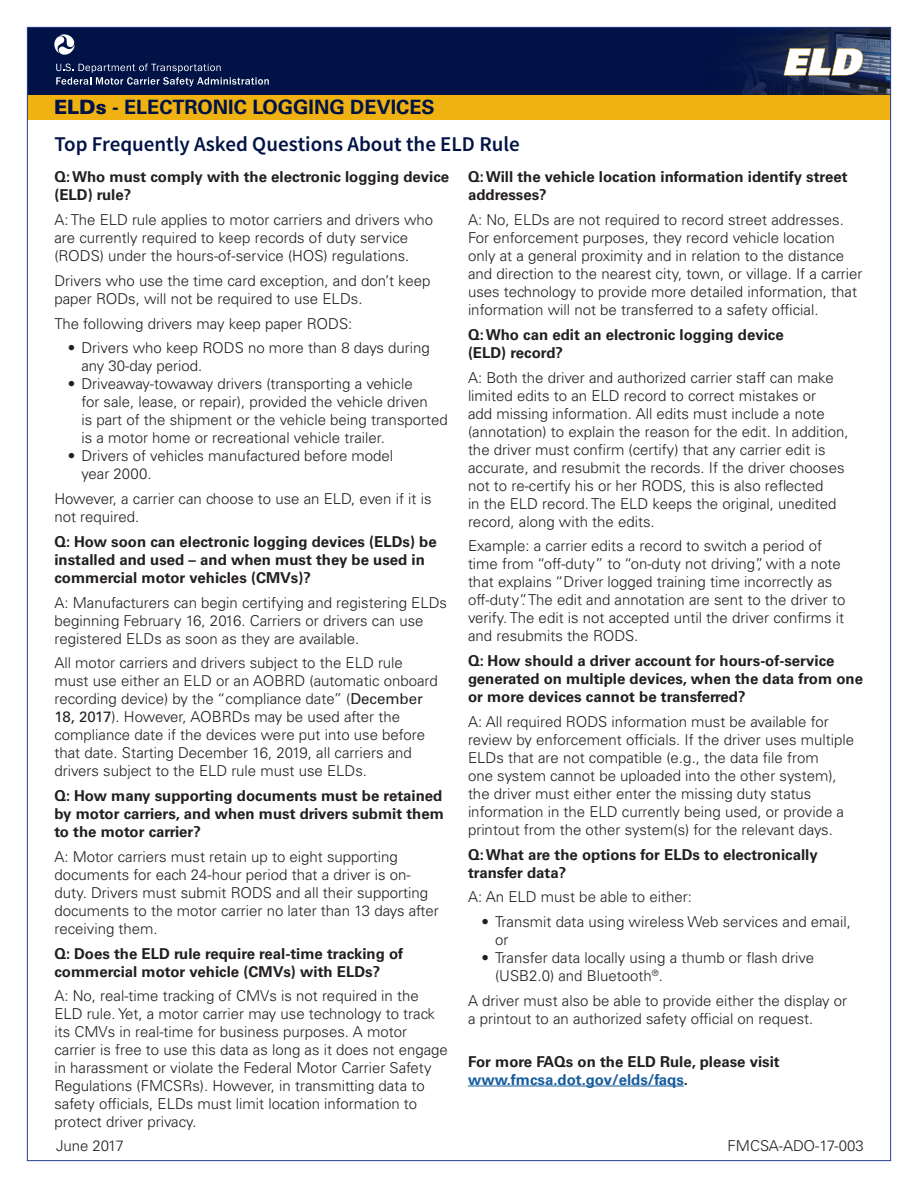
<style>
.page{position:relative;width:918px;height:1188px;background:#fff}
.page>*{position:absolute;margin:0;border:0;box-sizing:border-box;transform-origin:0 0}
.t1{font:600 21px "Source Sans Pro";color:#001246}
.t2{font:700 19.8px "Univers LT Std";color:#001246}
.t3{font:300 15px/18px "Univers LT Std";color:#231f20}
.t4{font:700 15px/18px "Univers LT Std";color:#231f20}
.t5{font:300 15px "Univers";color:#231f20}
.s1{font-weight:900}
.s2{font-weight:400}
.s3{color:#175d9e}
</style>
<div class="page">
<div style="left:27px;top:93px;width:864px;height:27px;background:#efb211"></div>
<div style="left:27px;top:27px;width:864px;height:67px;background:#001246"></div>
<svg style="left:56px;top:64px;width:213px;height:22px"></svg>
<svg style="left:54px;top:34px;width:21px;height:21px"></svg>
<img style="left:741px;top:29px;width:148px;height:65px">
<svg style="left:784px;top:48px;width:80px;height:27px;background:#bebebe"></svg>
<hr style="left:468px;top:1086px;width:216px;height:1px;background:#175d9e">
<h2 class="t2" style="left:54px;top:95px;width:382px"><span class="s1">ELDs</span> - ELECTRONIC LOGGING DEVICES</h2>
<p class="t1" style="left:54px;top:131px;width:467px">Top Frequently Asked Questions About the ELD Rule</p>
<p class="t4" style="left:54px;top:168px;width:396px">Q: Who must comply with the electronic logging device (ELD) rule?</p>
<p class="t3" style="left:54px;top:211px;width:380px">A: The ELD rule applies to motor carriers and drivers who are currently required to keep records of duty service (RODS) under the hours-of-service (HOS) regulations.</p>
<p class="t3" style="left:54px;top:271px;width:378px">Drivers who use the time card exception, and don’t keep paper RODs, will not be required to use ELDs.</p>
<p class="t3" style="left:54px;top:314px;width:299px">The following drivers may keep paper RODS:</p>
<p class="t3" style="left:81px;top:339px;width:350px;text-indent:-14px">• Drivers who keep RODS no more than 8 days during any 30-day period.</p>
<p class="t3" style="left:81px;top:375px;width:368px;text-indent:-14px">• Driveaway-towaway drivers (transporting a vehicle<br>for sale, lease, or repair), provided the vehicle driven<br>is part of the shipment or the vehicle being transported is a motor home or recreational vehicle trailer.</p>
<p class="t3" style="left:81px;top:447px;width:313px;text-indent:-14px">• Drivers of vehicles manufactured before model year 2000.</p>
<p class="t3" style="left:54px;top:490px;width:379px">However, a carrier can choose to use an ELD, even if it is not required.</p>
<p class="t4" style="left:54px;top:533px;width:384px">Q: How soon can electronic logging devices (ELDs) be installed and used – and when must they be used in commercial motor vehicles (CMVs)?</p>
<p class="t3" style="left:54px;top:593px;width:394px">A: Manufacturers can begin certifying and registering ELDs beginning February 16, 2016. Carriers or drivers can use registered ELDs as soon as they are available.</p>
<p class="t3" style="left:54px;top:654px;width:385px">All motor carriers and drivers subject to the ELD rule must use either an ELD or an AOBRD (automatic onboard recording device) by the “compliance date” (<span class="s2">December 18, 2017</span>). However, AOBRDs may be used after the compliance date if the devices were put into use before that date. Starting December 16, 2019, all carriers and drivers subject to the ELD rule must use ELDs.</p>
<p class="t4" style="left:54px;top:787px;width:391px;text-align:justify">Q: How many supporting documents must be retained by motor carriers, and when must drivers submit them to the motor carrier?</p>
<p class="t3" style="left:54px;top:847px;width:386px">A: Motor carriers must retain up to eight supporting documents for each 24-hour period that a driver is on&shy;duty. Drivers must submit RODS and all their supporting documents to the motor carrier no later than 13 days after receiving them.</p>
<p class="t4" style="left:54px;top:944px;width:350px">Q: Does the ELD rule require real-time tracking of commercial motor vehicle (CMVs) with ELDs?</p>
<p class="t3" style="left:54px;top:987px;width:395px">A: No, real-time tracking of CMVs is not required in the ELD rule. Yet, a motor carrier may use technology to track its CMVs in real-time for business purposes. A motor carrier is free to use this data as long as it does not engage in harassment or violate the Federal Motor Carrier Safety Regulations (FMCSRs). However, in transmitting data to safety officials, ELDs must limit location information to protect driver privacy.</p>
<p class="t4" style="left:468px;top:168px;width:381px">Q: Will the vehicle location information identify street addresses?</p>
<p class="t3" style="left:468px;top:211px;width:396px">A: No, ELDs are not required to record street addresses.<br>For enforcement purposes, they record vehicle location only at a general proximity and in relation to the distance and direction to the nearest city, town, or village. If a carrier uses technology to provide more detailed information, that information will not be transferred to a safety official.</p>
<p class="t4" style="left:468px;top:326px;width:317px">Q: Who can edit an electronic logging device (ELD) record?</p>
<p class="t3" style="left:468px;top:368px;width:382px">A: Both the driver and authorized carrier staff can make limited edits to an ELD record to correct mistakes or<br>add missing information. All edits must include a note (annotation) to explain the reason for the edit. In addition, the driver must confirm (certify) that any carrier edit is accurate, and resubmit the records. If the driver chooses not to re-certify his or her RODS, this is also reflected<br>in the ELD record. The ELD keeps the original, unedited record, along with the edits.</p>
<p class="t3" style="left:468px;top:537px;width:379px">Example: a carrier edits a record to switch a period of time from “off-duty” to “on-duty not driving”, with a note that explains “Driver logged training time incorrectly as off-duty”. The edit and annotation are sent to the driver to verify. The edit is not accepted until the driver confirms it and resubmits the RODS.</p>
<p class="t4" style="left:468px;top:652px;width:397px">Q: How should a driver account for hours-of-service generated on multiple devices, when the data from one or more devices cannot be transferred?</p>
<p class="t3" style="left:468px;top:712px;width:388px">A: All required RODS information must be available for review by enforcement officials. If the driver uses multiple ELDs that are not compatible (e.g., the data file from<br>one system cannot be uploaded into the other system), the driver must either enter the missing duty status information in the ELD currently being used, or provide a printout from the other system(s) for the relevant days.</p>
<p class="t4" style="left:468px;top:845px;width:351px">Q: What are the options for ELDs to electronically transfer data?</p>
<p class="t3" style="left:468px;top:888px;width:225px">A: An ELD must be able to either:</p>
<p class="t3" style="left:495px;top:913px;width:357px;text-indent:-14px">• Transmit data using wireless Web services and email, or</p>
<p class="t3" style="left:495px;top:949px;width:321px;text-indent:-14px">• Transfer data locally using a thumb or flash drive (USB2.0) and Bluetooth<sup>®</sup>.</p>
<p class="t3" style="left:468px;top:991px;width:381px">A driver must also be able to provide either the display or a printout to an authorized safety official on request.</p>
<p class="t4" style="left:468px;top:1052px;width:313px">For more FAQs on the ELD Rule, please visit <span class="s3">www.fmcsa.dot.gov/elds/faqs</span>.</p>
<p class="t5" style="left:56px;top:1137px;width:69px">June 2017</p>
<p class="t5" style="left:728px;top:1137px;width:138px">FMCSA-ADO-17-003</p>
</div>
